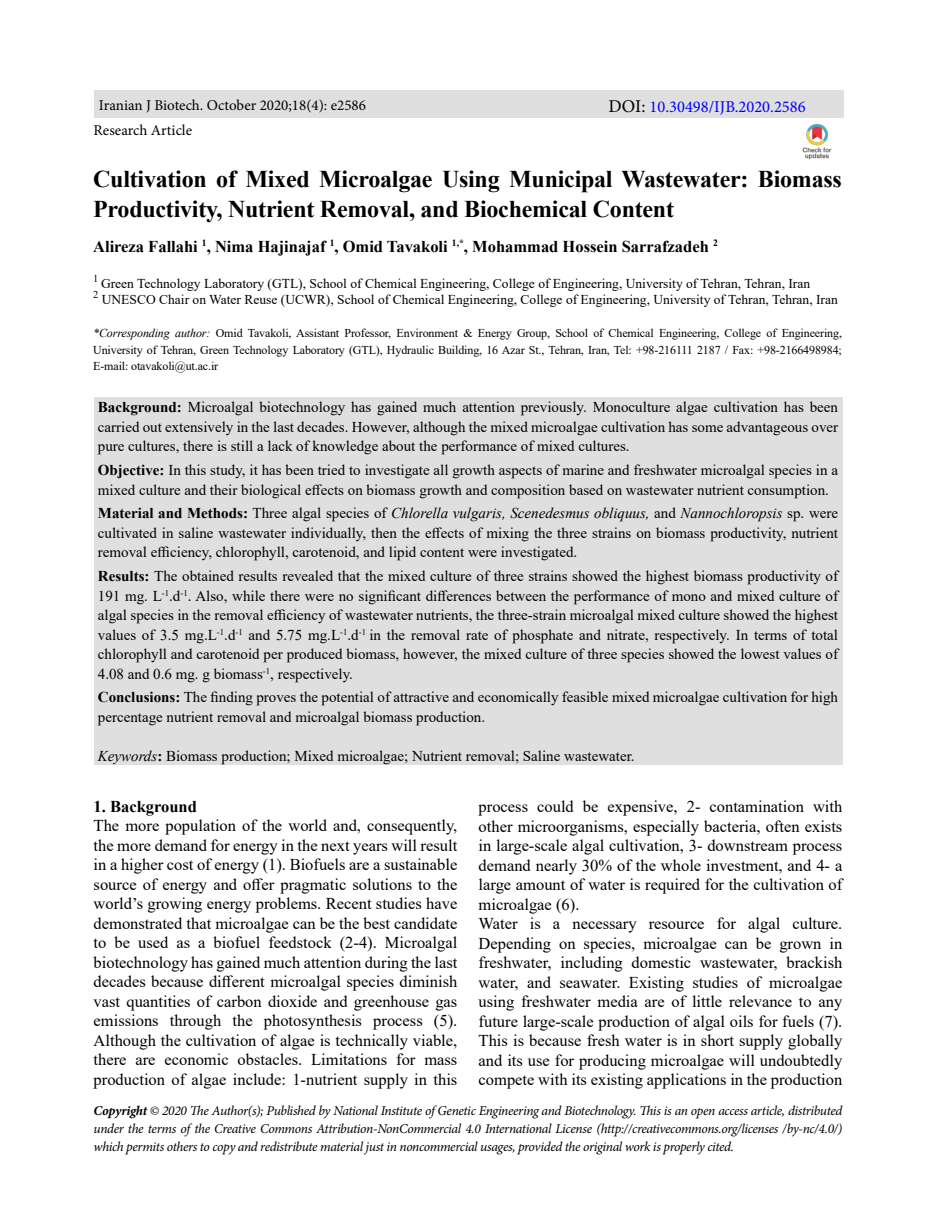
<style>
.page{position:relative;width:936px;height:1221px;background:#fff}
.page>*{position:absolute;margin:0;border:0;box-sizing:border-box;transform-origin:0 0}
.t1{font:700 24px/30px "Times New Roman";letter-spacing:-.01em;color:#000}
.t2{font:16.5px/19.5px "Times New Roman";color:#000;text-align:justify}
.t3{font:700 16.5px "Times New Roman";color:#000}
.t4{font:16.5px "Minion Pro";color:#00f}
.t5{font:15px/19.5px "Times New Roman";color:#000;text-align:justify}
.t6{font:15px "Minion Pro";color:#000}
.t7{font:italic 13.5px/18px "Minion Pro";letter-spacing:-.03em;color:#000;text-align:justify}
.t8{font:13.5px/16.5px "Times New Roman";color:#000}
.t9{font:12px/16.5px "Times New Roman";letter-spacing:-.01em;color:#000;text-align:justify}
.s1{font-size:18px;color:#000}
.s2{font-style:italic}
.s3{font-weight:700}
</style>
<div class="page">
<div style="left:94px;top:397px;width:748px;height:368px;background:#dfdfdf"></div>
<div style="left:94px;top:90px;width:749px;height:28px;background:#dfdfdf"></div>
<img style="left:802px;top:124px;width:29px;height:36px">
<p class="t6" style="left:99px;top:95px;width:268px">Iranian J Biotech. October 2020;18(4): e2586</p>
<p class="t4" style="left:608px;top:96px;width:199px"><span class="s1">DOI:</span> 10.30498/IJB.2020.2586</p>
<p class="t6" style="left:94px;top:120px;width:100px">Research Article</p>
<h1 class="t1" style="left:93px;top:163px;width:750px">Cultivation of Mixed Microalgae Using Municipal Wastewater: Biomass<br>Productivity, Nutrient Removal, and Biochemical Content</h1>
<p class="t3" style="left:93px;top:234px;width:626px">Alireza Fallahi <sup>1</sup>, Nima Hajinajaf <sup>1</sup>, Omid Tavakoli <sup>1,*</sup>, Mohammad Hossein Sarrafzadeh <sup>2</sup></p>
<p class="t8" style="left:93px;top:274px;width:746px"><sup>1</sup> Green Technology Laboratory (GTL), School of Chemical Engineering, College of Engineering, University of Tehran, Tehran, Iran<br><sup>2</sup> UNESCO Chair on Water Reuse (UCWR), School of Chemical Engineering, College of Engineering, University of Tehran, Tehran, Iran</p>
<p class="t9" style="left:93px;top:324px;width:750px"><span class="s2">*Corresponding author:</span> Omid Tavakoli, Assistant Professor, Environment &amp; Energy Group, School of Chemical Engineering, College of Engineering, University of Tehran, Green Technology Laboratory (GTL), Hydraulic Building, 16 Azar St., Tehran, Iran, Tel: +98-216111 2187 / Fax: +98-2166498984; E-mail: otavakoli@ut.ac.ir</p>
<p class="t5" style="left:98px;top:397px;width:741px"><span class="s3">Background:</span> Microalgal biotechnology has gained much attention previously. Monoculture algae cultivation has been carried out extensively in the last decades. However, although the mixed microalgae cultivation has some advantageous over pure cultures, there is still a lack of knowledge about the performance of mixed cultures.</p>
<p class="t5" style="left:98px;top:460px;width:741px"><span class="s3">Objective:</span> In this study, it has been tried to investigate all growth aspects of marine and freshwater microalgal species in a mixed culture and their biological effects on biomass growth and composition based on wastewater nutrient consumption.</p>
<p class="t5" style="left:98px;top:503px;width:741px"><span class="s3">Material and Methods:</span> Three algal species of <span class="s2">Chlorella vulgaris, Scenedesmus obliquus,</span> and <span class="s2">Nannochloropsis</span> sp. were cultivated in saline wastewater individually, then the effects of mixing the three strains on biomass productivity, nutrient removal efficiency, chlorophyll, carotenoid, and lipid content were investigated.</p>
<p class="t5" style="left:98px;top:565px;width:741px"><span class="s3">Results:</span> The obtained results revealed that the mixed culture of three strains showed the highest biomass productivity of 191 mg. L<sup>-1</sup>.d<sup>-1</sup>. Also, while there were no significant differences between the performance of mono and mixed culture of algal species in the removal efficiency of wastewater nutrients, the three-strain microalgal mixed culture showed the highest values of 3.5 mg.L<sup>-1</sup>.d<sup>-1</sup> and 5.75 mg.L<sup>-1</sup>.d<sup>-1</sup> in the removal rate of phosphate and nitrate, respectively. In terms of total chlorophyll and carotenoid per produced biomass, however, the mixed culture of three species showed the lowest values of 4.08 and 0.6 mg. g biomass<sup>-1</sup>, respectively.</p>
<p class="t5" style="left:98px;top:687px;width:741px"><span class="s3">Conclusions:</span> The finding proves the potential of attractive and economically feasible mixed microalgae cultivation for high percentage nutrient removal and microalgal biomass production.</p>
<p class="t5" style="left:98px;top:745px;width:538px"><span class="s2">Keywords</span><span class="s3">:</span> Biomass production; Mixed microalgae; Nutrient removal; Saline wastewater.</p>
<p class="t3" style="left:94px;top:794px;width:105px">1. Background</p>
<p class="t2" style="left:94px;top:815px;width:365px">The more population of the world and, consequently, the more demand for energy in the next years will result in a higher cost of energy (1). Biofuels are a sustainable source of energy and offer pragmatic solutions to the world’s growing energy problems. Recent studies have demonstrated that microalgae can be the best candidate to be used as a biofuel feedstock (2-4). Microalgal biotechnology has gained much attention during the last decades because different microalgal species diminish vast quantities of carbon dioxide and greenhouse gas emissions through the photosynthesis process (5).<br>Although the cultivation of algae is technically viable, there are economic obstacles. Limitations for mass production of algae include: 1-nutrient supply in this</p>
<p class="t2" style="left:478px;top:796px;width:365px;text-align:left">process could be expensive, 2- contamination with other microorganisms, especially bacteria, often exists in large-scale algal cultivation, 3- downstream process demand nearly 30% of the whole investment, and 4- a large amount of water is required for the cultivation of microalgae (6).<br>Water is a necessary resource for algal culture.<br>Depending on species, microalgae can be grown in freshwater, including domestic wastewater, brackish water, and seawater. Existing studies of microalgae using freshwater media are of little relevance to any future large-scale production of algal oils for fuels (7).<br>This is because fresh water is in short supply globally and its use for producing microalgae will undoubtedly compete with its existing applications in the production</p>
<p class="t7" style="left:94px;top:1101px;width:750px"><span class="s3">Copyright</span> © 2020 The Author(s); Published by National Institute of Genetic Engineering and Biotechnology. This is an open access article, distributed under the terms of the Creative Commons Attribution-NonCommercial 4.0 International License (http://creativecommons.org/licenses /by-nc/4.0/) which permits others to copy and redistribute material just in noncommercial usages, provided the original work is properly cited.</p>
</div>
